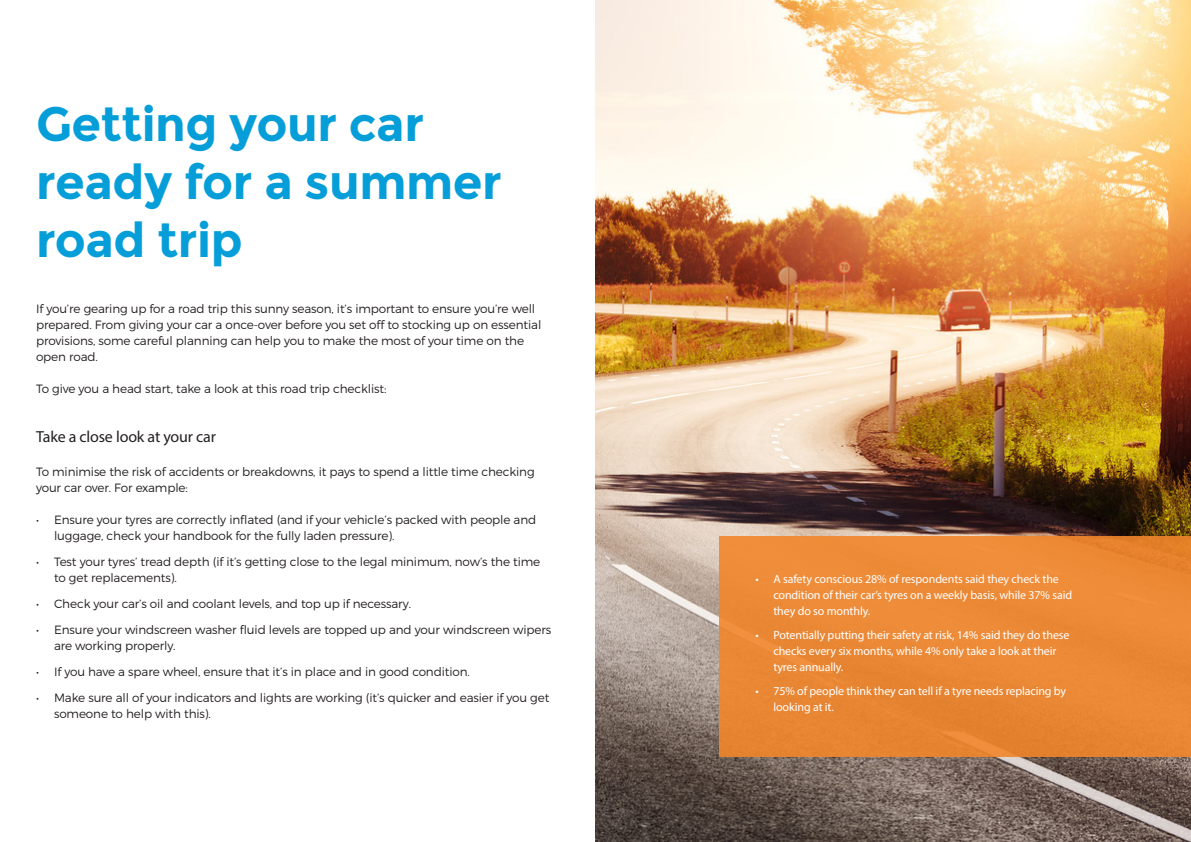
<style>
.page{position:relative;width:1191px;height:842px;background:#fff}
.page>*{position:absolute;margin:0;border:0;box-sizing:border-box;transform-origin:0 0}
.t1{font:700 48px/58px "Montserrat";letter-spacing:-.01em;color:#059ed8}
.t2{font:16px "Myriad Pro";letter-spacing:-.01em;color:#241f21}
.t3{font:300 12px/16px "Montserrat";letter-spacing:-.01em;color:#241f21}
.t4{font:12px/16px "Myriad Pro";letter-spacing:-.01em;color:#fff}
</style>
<div class="page">
<img style="left:595px;top:0;width:596px;height:842px">
<div style="left:719px;top:536px;width:472px;height:221px;background:#eb8936"></div>
<h1 class="t1" style="left:36px;top:96px;width:467px">Getting your car ready for a summer road trip</h1>
<p class="t3" style="left:36px;top:300px;width:507px">If you’re gearing up for a road trip this sunny season, it’s important to ensure you’re well prepared. From giving your car a once-over before you set off to stocking up on essential provisions, some careful planning can help you to make the most of your time on the open road.</p>
<p class="t3" style="left:36px;top:380px;width:352px">To give you a head start, take a look at this road trip checklist:</p>
<h2 class="t2" style="left:36px;top:426px;width:181px">Take a close look at your car</h2>
<p class="t3" style="left:36px;top:463px;width:500px">To minimise the risk of accidents or breakdowns, it pays to spend a little time checking your car over. For example:</p>
<p class="t3" style="left:54px;top:511px;width:484px;text-indent:-18px">• Ensure your tyres are correctly inflated (and if your vehicle’s packed with people and luggage, check your handbook for the fully laden pressure).</p>
<p class="t3" style="left:54px;top:553px;width:488px;text-indent:-18px">• Test your tyres’ tread depth (if it’s getting close to the legal minimum, now’s the time to get replacements).</p>
<p class="t3" style="left:36px;top:595px;width:376px">• Check your car’s oil and coolant levels, and top up if necessary.</p>
<p class="t3" style="left:54px;top:621px;width:499px;text-indent:-18px">• Ensure your windscreen washer fluid levels are topped up and your windscreen wipers are working properly.</p>
<p class="t3" style="left:36px;top:663px;width:435px">• If you have a spare wheel, ensure that it’s in place and in good condition.</p>
<p class="t3" style="left:54px;top:689px;width:497px;text-indent:-18px">• Make sure all of your indicators and lights are working (it’s quicker and easier if you get someone to help with this).</p>
<p class="t4" style="left:773px;top:571px;width:300px;text-indent:-18px">• A safety conscious 28% of respondents said they check the condition of their car’s tyres on a weekly basis, while 37% said they do so monthly.</p>
<p class="t4" style="left:773px;top:627px;width:298px;text-indent:-18px">• Potentially putting their safety at risk, 14% said they do these checks every six months, while 4% only take a look at their tyres annually.</p>
<p class="t4" style="left:773px;top:683px;width:294px;text-indent:-18px">• 75% of people think they can tell if a tyre needs replacing by looking at it.</p>
</div>
